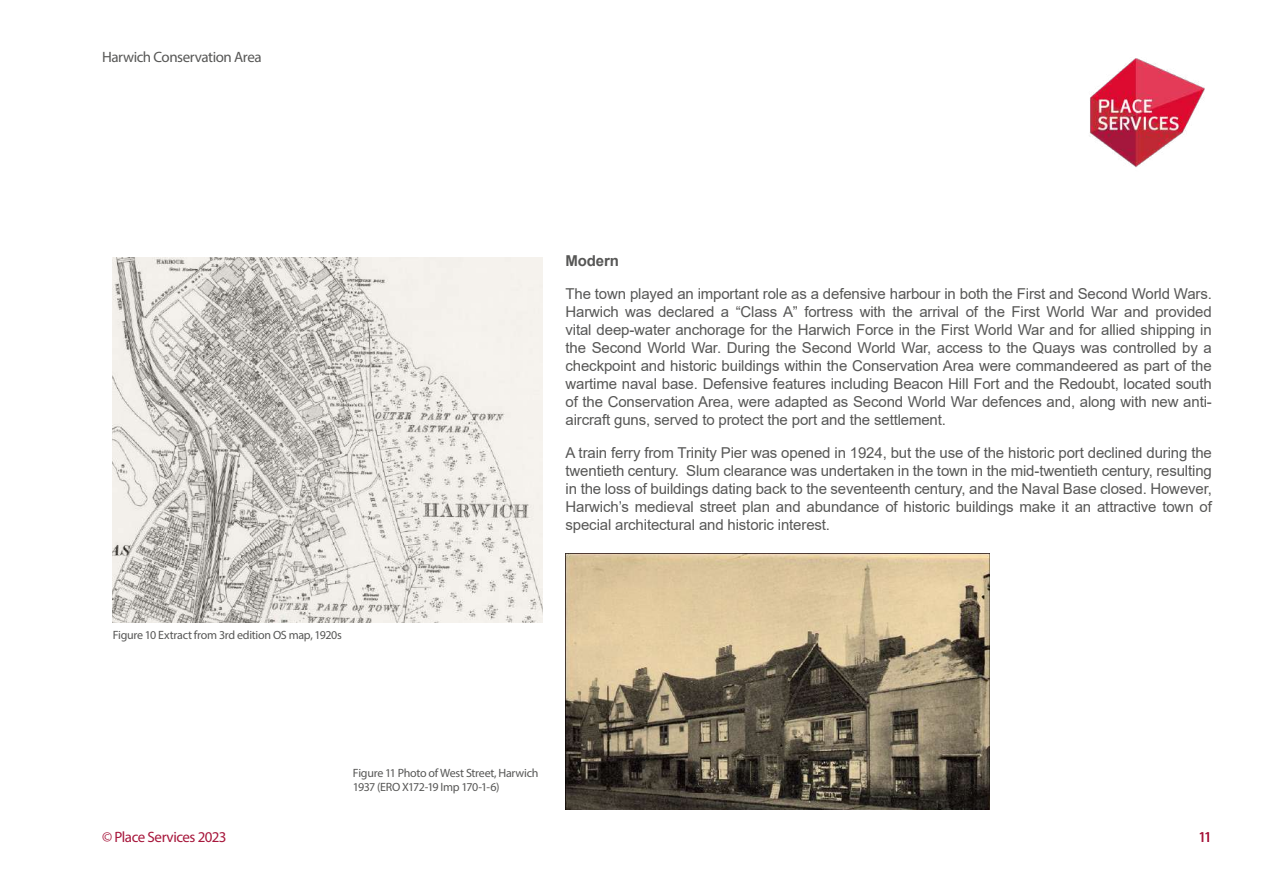
<style>
.page{position:relative;width:1263px;height:893px;background:#fff}
.page>*{position:absolute;margin:0;border:0;box-sizing:border-box;transform-origin:0 0}
.t1{font:15px/18px "Arial";letter-spacing:-.01em;color:#575756;text-align:justify}
.t2{font:15px "Myriad Pro";letter-spacing:-.03em;color:#575756}
.t3{font:15px "Myriad Pro";letter-spacing:-.03em;color:#a7163b}
.t4{font:700 15px "Arial";letter-spacing:-.01em;color:#575756}
.t5{font:12px/14.4px "Myriad Pro";letter-spacing:-.025em;color:#575756}
</style>
<div class="page">
<img style="left:113px;top:257px;width:429px;height:365px">
<img style="left:566px;top:554px;width:423px;height:255px">
<img style="left:1089px;top:58px;width:116px;height:109px">
<p class="t2" style="left:102px;top:48px;width:161px">Harwich Conservation Area</p>
<p class="t5" style="left:113px;top:628px;width:231px">Figure 10 Extract from 3rd edition OS map, 1920s</p>
<p class="t4" style="left:566px;top:250px;width:55px">Modern</p>
<p class="t1" style="left:566px;top:285px;width:648px">The town played an important role as a defensive harbour in both the First and Second World Wars.<br>Harwich was declared a “Class A” fortress with the arrival of the First World War and provided vital deep-water anchorage for the Harwich Force in the First World War and for allied shipping in the Second World War. During the Second World War, access to the Quays was controlled by a checkpoint and historic buildings within the Conservation Area were commandeered as part of the wartime naval base. Defensive features including Beacon Hill Fort and the Redoubt, located south of the Conservation Area, were adapted as Second World War defences and, along with new anti&shy;aircraft guns, served to protect the port and the settlement.</p>
<p class="t1" style="left:566px;top:444px;width:648px">A train ferry from Trinity Pier was opened in 1924, but the use of the historic port declined during the twentieth century. Slum clearance was undertaken in the town in the mid-twentieth century, resulting in the loss of buildings dating back to the seventeenth century, and the Naval Base closed. However, Harwich’s medieval street plan and abundance of historic buildings make it an attractive town of special architectural and historic interest.</p>
<p class="t5" style="left:353px;top:765px;width:187px">Figure 11 Photo of West Street, Harwich<br>1937 (ERO X172-19 Imp 170-1-6)</p>
<p class="t3" style="left:102px;top:828px;width:126px">© Place Services 2023</p>
<p class="t3" style="left:1198px;top:828px;width:15px">11</p>
</div>
